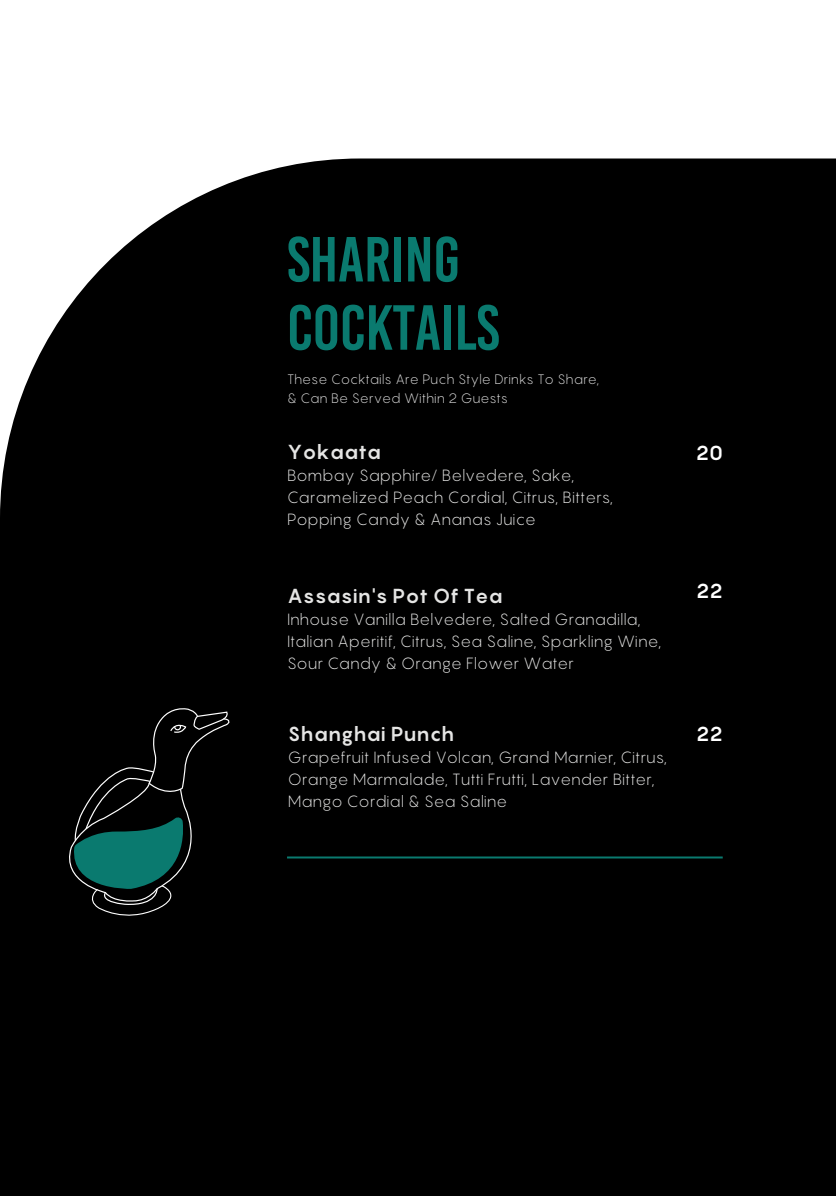
<style>
.page{position:relative;width:836px;height:1196px;background:#fff}
.page>*{position:absolute;margin:0;border:0;box-sizing:border-box;transform-origin:0 0}
.t1{font:63.6px/68.2px "Bebas Kai";letter-spacing:-.005em;color:#0a7a6f}
.t2{font:700 20px "Pangram";color:#e5e5e4}
.t3{font:700 20px "Pangram";color:#fff}
.t4{font:300 16px/22px "Pangram";color:#e5e5e4}
.t5{font:300 13.4px/18.6px "Pangram";color:#ddd}
</style>
<div class="page">
<div style="left:0;top:158px;width:835px;height:1037px;background:#000"></div>
<hr style="left:287px;top:856px;width:435px;height:2px;background:#0a7a6f">
<svg style="left:60px;top:706px;width:171px;height:217px;background:#0a1918"></svg>
<h1 class="t1" style="left:287px;top:226px;width:214px">SHARING<br>COCKTAILS</h1>
<p class="t5" style="left:287px;top:370px;width:313px">These Cocktails Are Puch Style Drinks To Share, &amp; Can Be Served Within 2 Guests</p>
<p class="t2" style="left:287px;top:439px;width:96px">Yokaata</p>
<p class="t4" style="left:287px;top:464px;width:327px">Bombay Sapphire/ Belvedere, Sake,<br>Caramelized Peach Cordial, Citrus, Bitters,<br>Popping Candy &amp; Ananas Juice</p>
<p class="t2" style="left:287px;top:583px;width:217px">Assasin's Pot Of Tea</p>
<p class="t4" style="left:287px;top:608px;width:375px">Inhouse Vanilla Belvedere, Salted Granadilla,<br>Italian Aperitif, Citrus, Sea Saline, Sparkling Wine,<br>Sour Candy &amp; Orange Flower Water</p>
<p class="t2" style="left:288px;top:720px;width:168px">Shanghai Punch</p>
<p class="t4" style="left:288px;top:745px;width:380px">Grapefruit Infused Volcan, Grand Marnier, Citrus,<br>Orange Marmalade, Tutti Frutti, Lavender Bitter,<br>Mango Cordial &amp; Sea Saline</p>
<p class="t3" style="left:695px;top:439px;width:28px">20</p>
<p class="t3" style="left:695px;top:577px;width:28px">22</p>
<p class="t3" style="left:695px;top:720px;width:28px">22</p>
</div>
